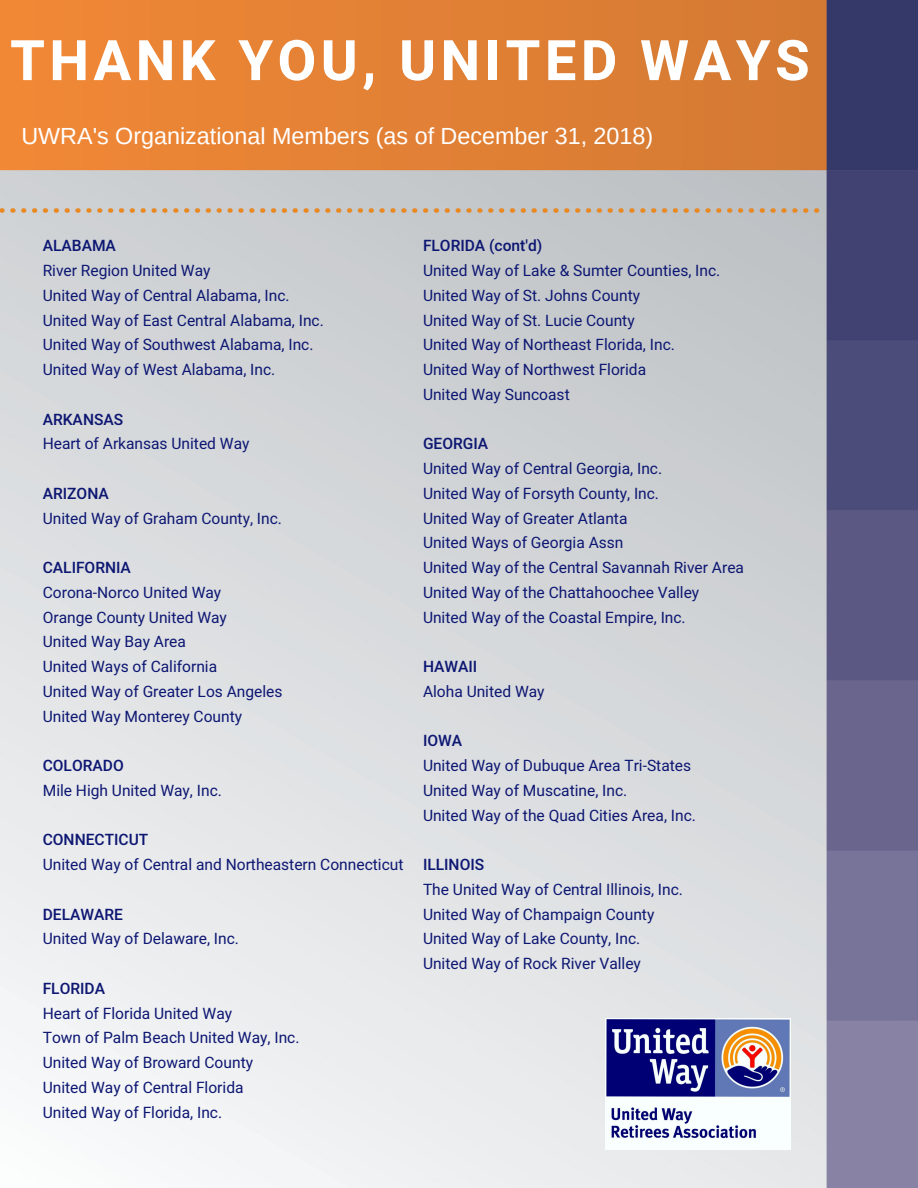
<style>
.page{position:relative;width:918px;height:1188px;background:#fff}
.page>*{position:absolute;margin:0;border:0;box-sizing:border-box;transform-origin:0 0}
.t1{font:700 55.95px "Heebo";letter-spacing:.08em;color:#fff}
.t2{font:23.4px "Arimo";color:#fff}
.t3{font:15.6px/24.8px "Heebo";color:#0d1772}
.t4{font:500 15.6px "Heebo";color:#0d1772}
</style>
<div class="page">
<img style="left:0;top:0;width:918px;height:1188px">
<img style="left:0;top:208px;width:828px;height:5px">
<img style="left:605px;top:1018px;width:186px;height:132px">
<h1 class="t1" style="left:10px;top:22px;width:801px">THANK YOU, UNITED WAYS</h1>
<h2 class="t2" style="left:21px;top:123px;width:633px">UWRA's Organizational Members (as of December 31, 2018)</h2>
<p class="t4" style="left:43px;top:235px;width:75px">ALABAMA</p>
<p class="t3" style="left:43px;top:259px;width:283px">River Region United Way<br>United Way of Central Alabama, Inc.<br>United Way of East Central Alabama, Inc.<br>United Way of Southwest Alabama, Inc.<br>United Way of West Alabama, Inc.</p>
<p class="t4" style="left:43px;top:408px;width:82px">ARKANSAS</p>
<p class="t3" style="left:43px;top:432px;width:208px">Heart of Arkansas United Way</p>
<p class="t4" style="left:43px;top:483px;width:68px">ARIZONA</p>
<p class="t3" style="left:43px;top:506px;width:241px">United Way of Graham County, Inc.</p>
<p class="t4" style="left:43px;top:557px;width:90px">CALIFORNIA</p>
<p class="t3" style="left:43px;top:581px;width:241px">Corona-Norco United Way<br>Orange County United Way<br>United Way Bay Area<br>United Ways of California<br>United Way of Greater Los Angeles<br>United Way Monterey County</p>
<p class="t4" style="left:43px;top:755px;width:83px">COLORADO</p>
<p class="t3" style="left:43px;top:779px;width:181px">Mile High United Way, Inc.</p>
<p class="t4" style="left:43px;top:829px;width:107px">CONNECTICUT</p>
<p class="t3" style="left:43px;top:853px;width:362px">United Way of Central and Northeastern Connecticut</p>
<p class="t4" style="left:43px;top:903px;width:82px">DELAWARE</p>
<p class="t3" style="left:43px;top:927px;width:198px">United Way of Delaware, Inc.</p>
<p class="t4" style="left:43px;top:978px;width:64px">FLORIDA</p>
<p class="t3" style="left:43px;top:1001px;width:258px">Heart of Florida United Way<br>Town of Palm Beach United Way, Inc.<br>United Way of Broward County<br>United Way of Central Florida<br>United Way of Florida, Inc.</p>
<p class="t4" style="left:423px;top:235px;width:121px">FLORIDA (cont'd)</p>
<p class="t3" style="left:423px;top:259px;width:299px">United Way of Lake &amp; Sumter Counties, Inc.<br>United Way of St. Johns County<br>United Way of St. Lucie County<br>United Way of Northeast Florida, Inc.<br>United Way of Northwest Florida<br>United Way Suncoast</p>
<p class="t4" style="left:423px;top:433px;width:67px">GEORGIA</p>
<p class="t3" style="left:423px;top:457px;width:323px">United Way of Central Georgia, Inc.<br>United Way of Forsyth County, Inc.<br>United Way of Greater Atlanta<br>United Ways of Georgia Assn<br>United Way of the Central Savannah River Area United Way of the Chattahoochee Valley United Way of the Coastal Empire, Inc.</p>
<p class="t4" style="left:423px;top:656px;width:56px">HAWAII</p>
<p class="t3" style="left:423px;top:680px;width:123px">Aloha United Way</p>
<p class="t4" style="left:423px;top:730px;width:41px">IOWA</p>
<p class="t3" style="left:423px;top:754px;width:274px">United Way of Dubuque Area Tri-States<br>United Way of Muscatine, Inc.<br>United Way of the Quad Cities Area, Inc.</p>
<p class="t4" style="left:423px;top:854px;width:63px">ILLINOIS</p>
<p class="t3" style="left:423px;top:878px;width:262px">The United Way of Central Illinois, Inc.<br>United Way of Champaign County United Way of Lake County, Inc.<br>United Way of Rock River Valley</p>
</div>
